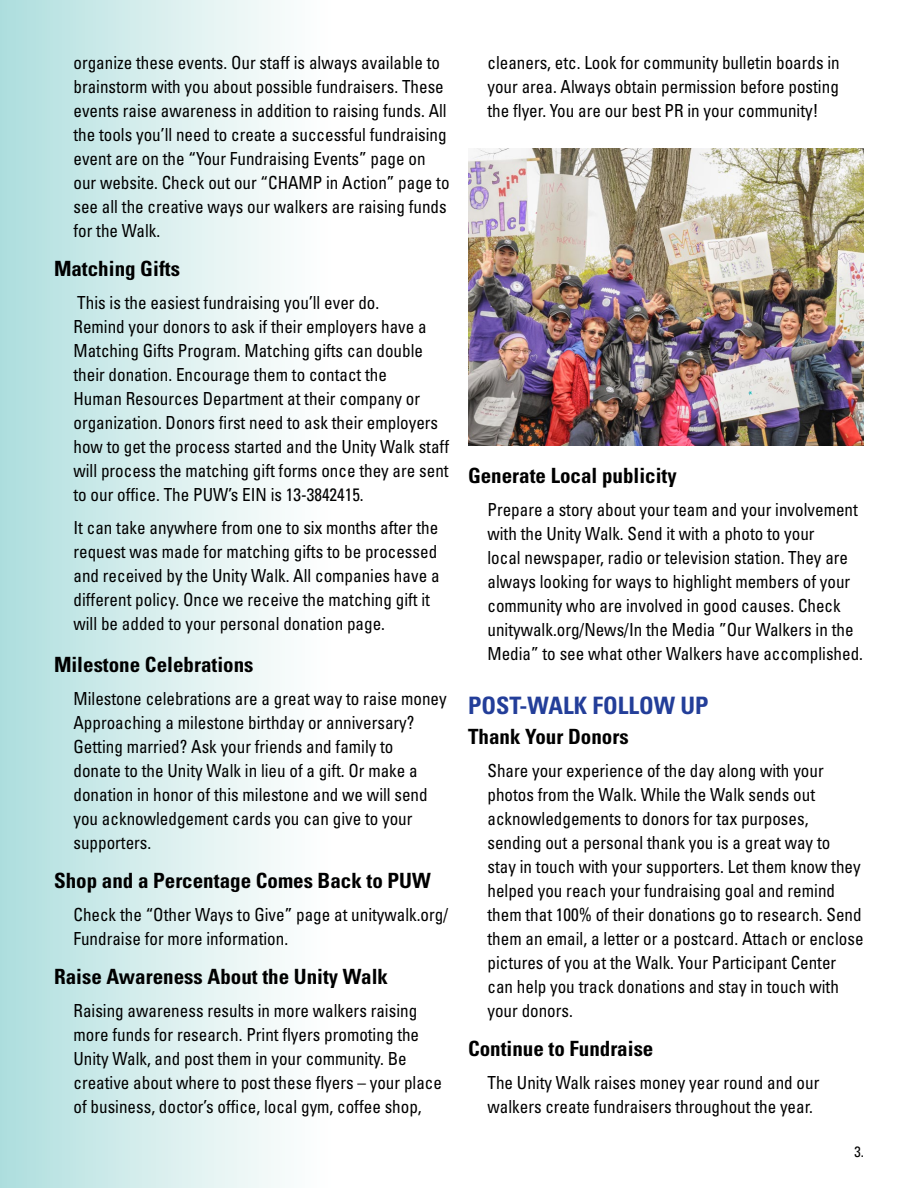
<style>
.page{position:relative;width:918px;height:1188px;background:#fff}
.page>*{position:absolute;margin:0;border:0;box-sizing:border-box;transform-origin:0 0}
.t1{font:700 condensed 24px "Univers";color:#233e99}
.t2{font:700 condensed 21px "Univers";color:#000}
.t3{font:condensed 18px/24px "Univers";color:#000;scale:.95 1}
.t4{font:condensed 15px "Univers";color:#000;scale:.95 1}
</style>
<div class="page">
<svg style="left:0;top:0;width:280px;height:1188px"></svg>
<img style="left:468px;top:148px;width:396px;height:298px">
<p class="t3" style="left:73px;top:50px;width:397px">organize these events. Our staff is always available to brainstorm with you about possible fundraisers. These events raise awareness in addition to raising funds. All the tools you’ll need to create a successful fundraising event are on the “Your Fundraising Events” page on our website. Check out our “CHAMP in Action” page to see all the creative ways our walkers are raising funds for the Walk.</p>
<p class="t2" style="left:54px;top:255px;width:127px">Matching Gifts</p>
<p class="t3" style="left:74px;top:290px;width:397px">This is the easiest fundraising you’ll ever do.<br>Remind your donors to ask if their employers have a Matching Gifts Program. Matching gifts can double their donation. Encourage them to contact the<br>Human Resources Department at their company or organization. Donors first need to ask their employers how to get the process started and the Unity Walk staff will process the matching gift forms once they are sent to our office. The PUW’s EIN is 13-3842415.</p>
<p class="t3" style="left:74px;top:515px;width:387px">It can take anywhere from one to six months after the request was made for matching gifts to be processed and received by the Unity Walk. All companies have a different policy. Once we receive the matching gift it will be added to your personal donation page.</p>
<p class="t2" style="left:54px;top:651px;width:201px">Milestone Celebrations</p>
<p class="t3" style="left:74px;top:686px;width:394px">Milestone celebrations are a great way to raise money Approaching a milestone birthday or anniversary?<br>Getting married? Ask your friends and family to<br>donate to the Unity Walk in lieu of a gift. Or make a donation in honor of this milestone and we will send you acknowledgement cards you can give to your supporters.</p>
<p class="t2" style="left:54px;top:867px;width:378px">Shop and a Percentage Comes Back to PUW</p>
<p class="t3" style="left:74px;top:902px;width:396px">Check the “Other Ways to Give” page at unitywalk.org/<br>Fundraise for more information.</p>
<p class="t2" style="left:54px;top:963px;width:336px">Raise Awareness About the Unity Walk</p>
<p class="t3" style="left:74px;top:998px;width:389px">Raising awareness results in more walkers raising more funds for research. Print flyers promoting the Unity Walk, and post them in your community. Be creative about where to post these flyers – your place of business, doctor’s office, local gym, coffee shop,</p>
<p class="t3" style="left:488px;top:50px;width:372px;text-align:justify">cleaners, etc. Look for community bulletin boards in your area. Always obtain permission before posting the flyer. You are our best PR in your community!</p>
<p class="t2" style="left:468px;top:462px;width:210px">Generate Local publicity</p>
<p class="t3" style="left:488px;top:497px;width:397px">Prepare a story about your team and your involvement with the Unity Walk. Send it with a photo to your<br>local newspaper, radio or television station. They are always looking for ways to highlight members of your community who are involved in good causes. Check unitywalk.org/News/In the Media ”Our Walkers in the Media” to see what other Walkers have accomplished.</p>
<h1 class="t1" style="left:468px;top:690px;width:242px">POST-WALK FOLLOW UP</h1>
<p class="t2" style="left:468px;top:723px;width:162px">Thank Your Donors</p>
<p class="t3" style="left:488px;top:758px;width:397px">Share your experience of the day along with your photos from the Walk. While the Walk sends out acknowledgements to donors for tax purposes, sending out a personal thank you is a great way to<br>stay in touch with your supporters. Let them know they helped you reach your fundraising goal and remind them that 100% of their donations go to research. Send them an email, a letter or a postcard. Attach or enclose pictures of you at the Walk. Your Participant Center can help you track donations and stay in touch with your donors.</p>
<p class="t2" style="left:468px;top:1035px;width:187px">Continue to Fundraise</p>
<p class="t3" style="left:488px;top:1070px;width:351px">The Unity Walk raises money year round and our walkers create fundraisers throughout the year.</p>
<p class="t4" style="left:855px;top:1142px;width:11px">3.</p>
</div>
